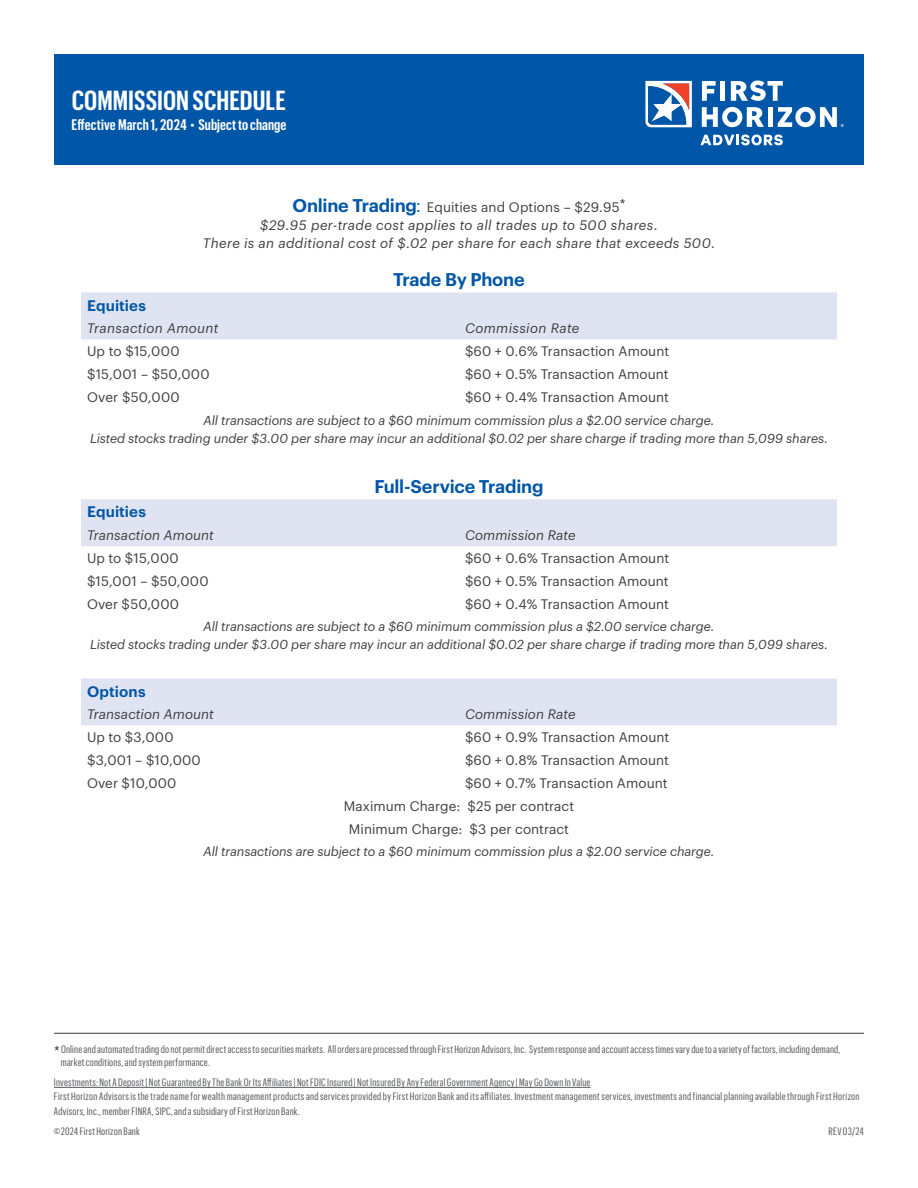
<style>
.page{position:relative;width:918px;height:1188px;background:#fff}
.page>*{position:absolute;margin:0;border:0;box-sizing:border-box;transform-origin:0 0}
.t1{font:600 27px "Graphik X Cond";color:#fff}
.t2{font:600 18px "Graphik";letter-spacing:-.015em;color:#0156a7}
.t3{font:600 15px "Graphik X Cond";letter-spacing:.005em;color:#fff}
.t4{font:600 15px "Graphik";letter-spacing:.005em;color:#0156a7}
.t5{font:13.5px "Graphik";letter-spacing:.005em;color:#3e3e3f}
.t6{font:italic 13.5px/18px "Graphik";letter-spacing:.025em;color:#3e3e3f;text-align:center}
.t7{font:italic 13.5px "Graphik";letter-spacing:.005em;color:#3e3e3f}
.t8{font:13.5px "Graphik";letter-spacing:.025em;color:#3e3e3f}
.t9{font:italic 12.75px/18px "Graphik";letter-spacing:-.005em;color:#3e3e3f;text-align:center}
.t10{font:10.5px/14.1px "Graphik X Cond";letter-spacing:.025em;color:#57585a}
.s1{font-weight:600;font-style:normal;font-size:18px;color:#0156a7}
.s2{font-family:"Alternate Gothic Com No 2";font-style:normal;font-size:18px;color:#0156a7}
.s3{font-style:normal}
.s4{font-family:"Graphik";font-size:13.5px;color:#3e3e3f}
</style>
<div class="page">
<div style="left:81px;top:292px;width:756px;height:47px;background:#e0e4f2"></div>
<hr style="left:54px;top:1033px;width:810px;height:1px;background:#3e3e3f">
<hr style="left:54px;top:1087px;width:537px;height:1px;background:#57585a">
<svg style="left:81px;top:499px;width:756px;height:226px"></svg>
<div style="left:54px;top:54px;width:810px;height:111px;background:#0156a7"></div>
<svg style="left:700px;top:135px;width:83px;height:10px"></svg>
<svg style="left:702px;top:81px;width:14px;height:20px"></svg>
<div style="left:720px;top:81px;width:5px;height:20px;background:#fff"></div>
<svg style="left:731px;top:81px;width:52px;height:20px"></svg>
<div style="left:768px;top:107px;width:5px;height:20px;background:#fff"></div>
<svg style="left:702px;top:107px;width:62px;height:20px"></svg>
<svg style="left:645px;top:81px;width:47px;height:46px"></svg>
<svg style="left:778px;top:107px;width:66px;height:20px"></svg>
<h1 class="t1" style="left:72px;top:81px;width:216px">COMMISSION SCHEDULE</h1>
<h3 class="t3" style="left:72px;top:114px;width:216px">Effective March 1, 2024 • Subject to change</h3>
<p class="t6" style="left:203px;top:197px;width:514px"><span class="s1">Online Trading</span><span class="s2">:</span> <span class="s3">Equities and Options – $29.95</span><sup>*<br></sup>$29.95 per-trade cost applies to all trades up to 500 shares.<br>There is an additional cost of $.02 per share for each share that exceeds 500.</p>
<h2 class="t2" style="left:393px;top:266px;width:133px">Trade By Phone</h2>
<h3 class="t4" style="left:87px;top:294px;width:60px">Equities</h3>
<p class="t6" style="left:87px;top:318px;width:133px">Transaction Amount</p>
<p class="t6" style="left:465px;top:318px;width:116px">Commission Rate</p>
<p class="t5" style="left:87px;top:341px;width:94px">Up to $15,000</p>
<p class="t5" style="left:465px;top:341px;width:206px">$60 + 0.6% Transaction Amount</p>
<p class="t8" style="left:87px;top:364px;width:124px">$15,001 – $50,000</p>
<p class="t5" style="left:465px;top:364px;width:205px">$60 + 0.5% Transaction Amount</p>
<p class="t5" style="left:87px;top:387px;width:94px">Over $50,000</p>
<p class="t5" style="left:465px;top:387px;width:205px">$60 + 0.4% Transaction Amount</p>
<p class="t9" style="left:90px;top:410px;width:739px">All transactions are subject to a $60 minimum commission plus a $2.00 service charge.<br>Listed stocks trading under $3.00 per share may incur an additional $0.02 per share charge if trading more than 5,099 shares.</p>
<h2 class="t2" style="left:375px;top:473px;width:170px">Full-Service Trading</h2>
<h3 class="t4" style="left:87px;top:500px;width:60px">Equities</h3>
<p class="t7" style="left:87px;top:525px;width:128px">Transaction Amount</p>
<p class="t7" style="left:465px;top:525px;width:112px">Commission Rate</p>
<p class="t5" style="left:87px;top:548px;width:93px">Up to $15,000</p>
<p class="t5" style="left:465px;top:548px;width:206px">$60 + 0.6% Transaction Amount</p>
<p class="t5" style="left:87px;top:571px;width:123px">$15,001 – $50,000</p>
<p class="t5" style="left:465px;top:571px;width:205px">$60 + 0.5% Transaction Amount</p>
<p class="t5" style="left:87px;top:594px;width:94px">Over $50,000</p>
<p class="t5" style="left:465px;top:594px;width:205px">$60 + 0.4% Transaction Amount</p>
<p class="t9" style="left:90px;top:617px;width:739px">All transactions are subject to a $60 minimum commission plus a $2.00 service charge.<br>Listed stocks trading under $3.00 per share may incur an additional $0.02 per share charge if trading more than 5,099 shares.</p>
<h3 class="t4" style="left:87px;top:680px;width:60px">Options</h3>
<p class="t7" style="left:87px;top:704px;width:128px">Transaction Amount</p>
<p class="t7" style="left:465px;top:704px;width:112px">Commission Rate</p>
<p class="t5" style="left:87px;top:727px;width:88px">Up to $3,000</p>
<p class="t5" style="left:465px;top:727px;width:206px">$60 + 0.9% Transaction Amount</p>
<p class="t5" style="left:87px;top:750px;width:115px">$3,001 – $10,000</p>
<p class="t5" style="left:465px;top:750px;width:206px">$60 + 0.8% Transaction Amount</p>
<p class="t5" style="left:87px;top:773px;width:91px">Over $10,000</p>
<p class="t5" style="left:465px;top:773px;width:204px">$60 + 0.7% Transaction Amount</p>
<p class="t5" style="left:344px;top:796px;width:232px">Maximum Charge: $25 per contract</p>
<p class="t5" style="left:349px;top:819px;width:222px">Minimum Charge: $3 per contract</p>
<p class="t9" style="left:204px;top:842px;width:512px">All transactions are subject to a $60 minimum commission plus a $2.00 service charge.</p>
<p class="t10" style="left:61px;top:1042px;width:781px;line-height:12.6px;text-indent:-7px"><span class="s4">*</span> Online and automated trading do not permit direct access to securities markets. All orders are processed through First Horizon Advisors, Inc. System response and account access times vary due to a variety of factors, including demand, market conditions, and system performance.</p>
<p class="t10" style="left:54px;top:1075px;width:807px">Investments: Not A Deposit | Not Guaranteed By The Bank Or Its Affiliates | Not FDIC Insured | Not Insured By Any Federal Government Agency | May Go Down In Value<br>First Horizon Advisors is the trade name for wealth management products and services provided by First Horizon Bank and its affiliates. Investment management services, investments and financial planning available through First Horizon<br>Advisors, Inc., member FINRA, SIPC, and a subsidiary of First Horizon Bank.</p>
<p class="t10" style="left:54px;top:1124px;width:87px">©2024 First Horizon Bank</p>
<p class="t10" style="left:828px;top:1124px;width:37px">REV 03/24</p>
</div>
